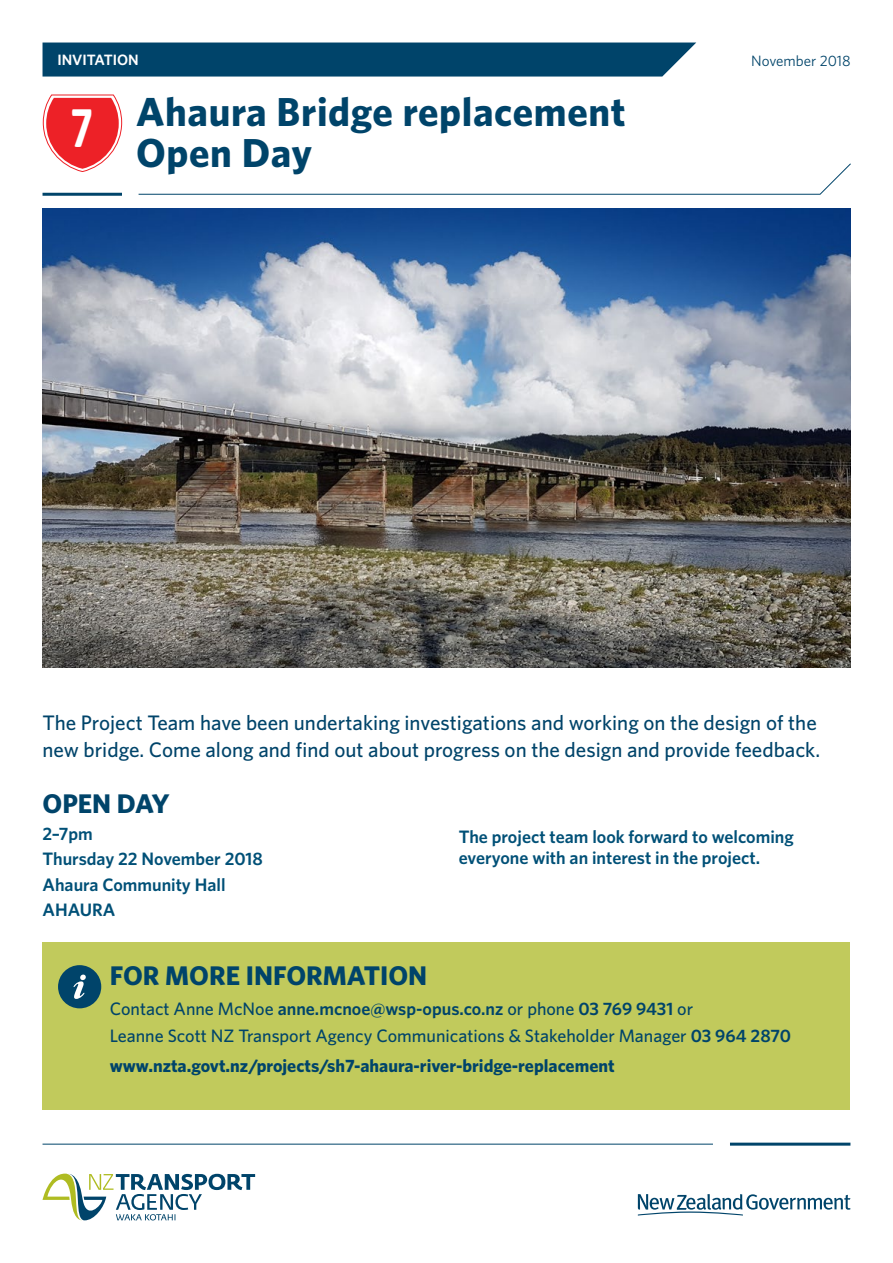
<style>
.page{position:relative;width:893px;height:1263px;background:#fff}
.page>*{position:absolute;margin:0;border:0;box-sizing:border-box;transform-origin:0 0}
.t1{font:700 40.5px/40.5px "Whitney";letter-spacing:.015em;color:#00446a}
.t2{font:700 27px "Whitney";color:#00446a}
.t3{font:500 21px/27px "Whitney";color:#00446a}
.t4{font:500 18px/27.5px "Whitney";color:#00446a}
.t5{font:600 18px/25.2px "Whitney";color:#005077}
.t6{font:700 18px "Whitney";color:#00446a}
.t7{font:15px "Whitney";color:#00446a}
.t8{font:600 15px "Whitney";color:#fff}
.s1{font-family:"Calibri";font-size:60.3px;color:#fff}
.s2{font-weight:600}
</style>
<div class="page">
<div style="left:43px;top:942px;width:807px;height:168px;background:#c1ca5c"></div>
<svg style="left:638px;top:1194px;width:212px;height:21px"></svg>
<svg style="left:43px;top:1173px;width:212px;height:48px"></svg>
<hr style="left:730px;top:1142px;width:120px;height:3px;background:#00446a">
<hr style="left:43px;top:1144px;width:670px;height:1px;background:#00446a">
<img style="left:43px;top:208px;width:807px;height:460px">
<div style="left:43px;top:43px;width:653px;height:34px;background:#00446a"></div>
<hr style="left:43px;top:193px;width:79px;height:3px;background:#00446a">
<svg style="left:138px;top:163px;width:713px;height:32px"></svg>
<svg style="left:43px;top:95px;width:79px;height:77px"></svg>
<div style="left:58px;top:965px;width:43px;height:43px;background:#00446a;border-radius:50%"></div>
<svg style="left:73px;top:974px;width:13px;height:25px"></svg>
<p class="t8" style="left:57px;top:50px;width:83px">INVITATION</p>
<p class="t7" style="left:751px;top:50px;width:101px">November 2018</p>
<h1 class="t1" style="left:136px;top:91px;width:491px;text-indent:-66px"><span class="s1">7</span> Ahaura Bridge replacement<br>Open Day</h1>
<p class="t3" style="left:43px;top:709px;width:779px">The Project Team have been undertaking investigations and working on the design of the new bridge. Come along and find out about progress on the design and provide feedback.</p>
<p class="t2" style="left:43px;top:785px;width:129px">OPEN DAY</p>
<p class="t5" style="left:43px;top:821px;width:222px">2–7pm<br>Thursday 22 November 2018<br>Ahaura Community Hall<br>AHAURA</p>
<p class="t5" style="left:459px;top:825px;width:336px;line-height:21px">The project team look forward to welcoming everyone with an interest in the project.</p>
<p class="t2" style="left:110px;top:958px;width:319px">FOR MORE INFORMATION</p>
<p class="t4" style="left:110px;top:994px;width:683px">Contact Anne McNoe <span class="s2">anne.mcnoe@wsp-opus.co.nz</span> or phone <span class="s2">03 769 9431</span> or<br>Leanne Scott NZ Transport Agency Communications &amp; Stakeholder Manager <span class="s2">03 964 2870</span></p>
<p class="t6" style="left:110px;top:1053px;width:506px">www.nzta.govt.nz/projects/sh7-ahaura-river-bridge-replacement</p>
</div>
